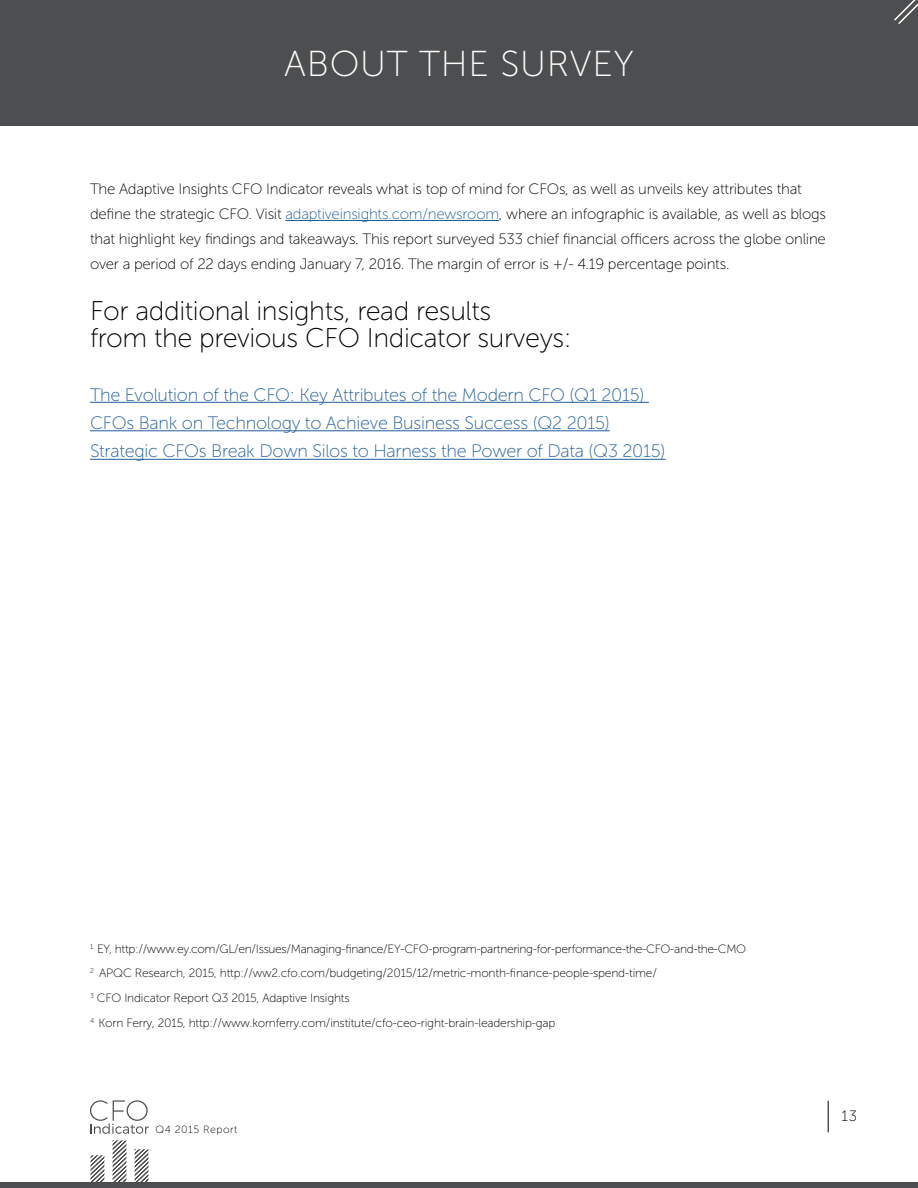
<style>
.page{position:relative;width:918px;height:1188px;background:#fff}
.page>*{position:absolute;margin:0;border:0;box-sizing:border-box;transform-origin:0 0}
.t1{font:36px "Museo Sans 100";letter-spacing:.02em;color:#fff}
.t2{font:27px/27px "Museo Sans 100";letter-spacing:-.015em;color:#000}
.t3{font:18px/28.5px "Museo Sans 100";letter-spacing:-.015em;color:#215e9e}
.t4{font:15px/24.8px "Museo Sans 100";letter-spacing:-.015em;color:#000}
.t5{font:12px/24.8px "Museo Sans 100";letter-spacing:-.015em;color:#000}
.t6{font:10.5px "Museo Sans 100";letter-spacing:.05em;color:#000}
.s1{color:#215e9e}
</style>
<div class="page">
<svg style="left:91px;top:1140px;width:57px;height:43px"></svg>
<svg style="left:90px;top:1100px;width:59px;height:34px"></svg>
<hr style="left:828px;top:1101px;width:1px;height:31px;background:#000">
<div style="left:0;top:1183px;width:918px;height:5px;background:#4d4e4f"></div>
<div style="left:0;top:0;width:918px;height:126px;background:#4d4e4f"></div>
<hr style="left:285px;top:220px;width:214px;height:1px;background:#215e9e">
<hr style="left:90px;top:402px;width:559px;height:1px;background:#215e9e">
<hr style="left:90px;top:430px;width:520px;height:1px;background:#215e9e">
<hr style="left:90px;top:459px;width:576px;height:1px;background:#215e9e">
<svg style="left:894px;top:0;width:24px;height:24px"></svg>
<h1 class="t1" style="left:284px;top:44px;width:351px">ABOUT THE SURVEY</h1>
<p class="t4" style="left:90px;top:177px;width:738px">The Adaptive Insights CFO Indicator reveals what is top of mind for CFOs, as well as unveils key attributes that define the strategic CFO. Visit <span class="s1">adaptiveinsights.com/newsroom</span>, where an infographic is available, as well as blogs that highlight key findings and takeaways. This report surveyed 533 chief financial officers across the globe online over a period of 22 days ending January 7, 2016. The margin of error is +/- 4.19 percentage points.</p>
<h2 class="t2" style="left:90px;top:298px;width:483px">For additional insights, read results<br>from the previous CFO Indicator surveys:</h2>
<p class="t3" style="left:90px;top:380px;width:577px">The Evolution of the CFO: Key Attributes of the Modern CFO (Q1 2015)<br>CFOs Bank on Technology to Achieve Business Success (Q2 2015)<br>Strategic CFOs Break Down Silos to Harness the Power of Data (Q3 2015)</p>
<p class="t5" style="left:90px;top:936px;width:658px"><sup>1</sup> EY, http://www.ey.com/GL/en/Issues/Managing-finance/EY-CFO-program-partnering-for-performance-the-CFO-and-the-CMO <sup>2</sup> APQC Research, 2015, http://ww2.cfo.com/budgeting/2015/12/metric-month-finance-people-spend-time/<br><sup>3</sup> CFO Indicator Report Q3 2015, Adaptive Insights<br><sup>4</sup> Korn Ferry, 2015, http://www.kornferry.com/institute/cfo-ceo-right-brain-leadership-gap</p>
<p class="t6" style="left:155px;top:1123px;width:84px">Q4 2015 Report</p>
<p class="t4" style="left:842px;top:1104px;width:17px">13</p>
</div>
